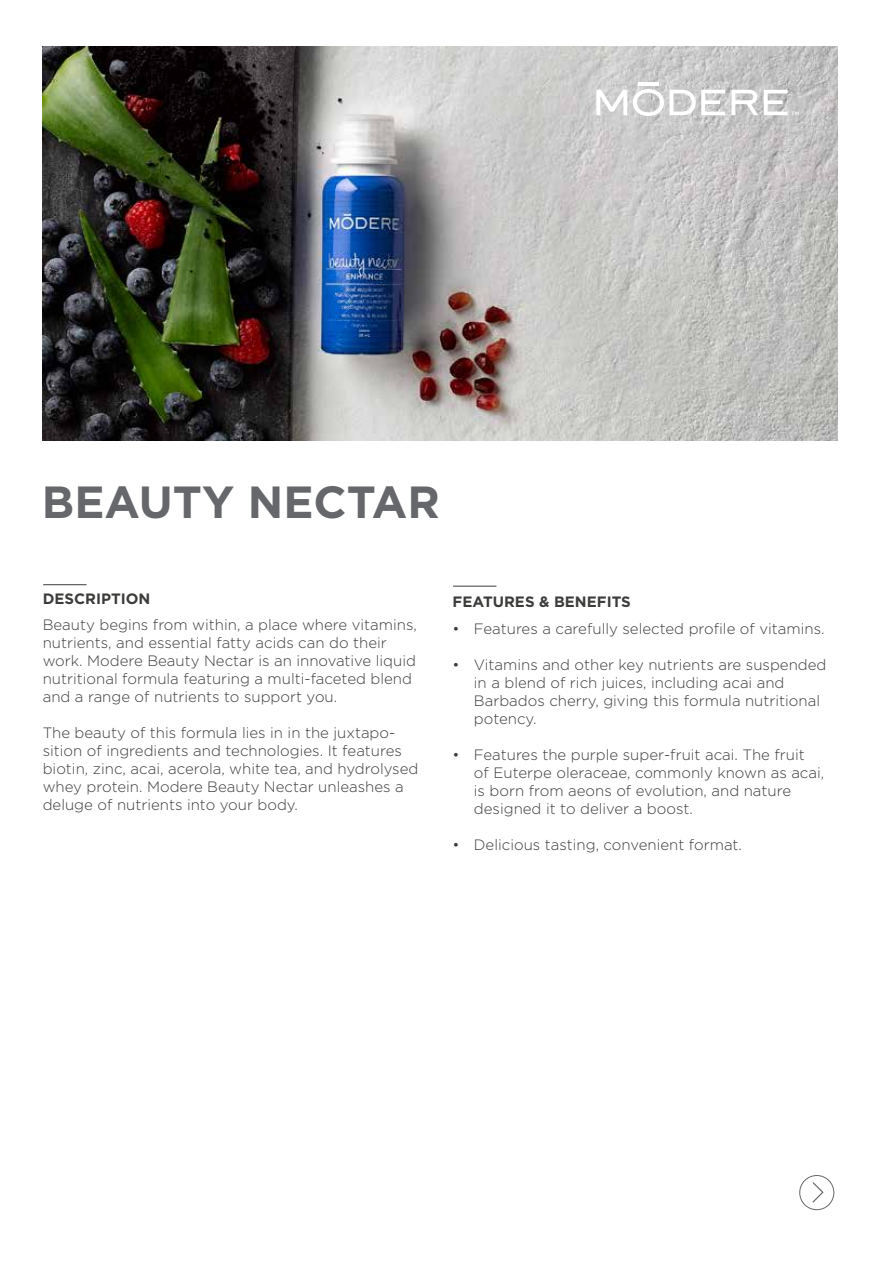
<style>
.page{position:relative;width:893px;height:1263px;background:#fff}
.page>*{position:absolute;margin:0;border:0;box-sizing:border-box;transform-origin:0 0}
.t1{font:700 45px "Gotham";color:#66676a}
.t2{font:300 15px/18px "Gotham";color:#3c3c3b}
.t3{font:700 15px "Gotham";color:#3c3c3b}
</style>
<div class="page">
<img style="left:43px;top:47px;width:795px;height:393px">
<svg style="left:731px;top:90px;width:27px;height:25px"></svg>
<svg style="left:633px;top:89px;width:92px;height:27px"></svg>
<hr style="left:638px;top:82px;width:21px;height:3px;background:#fff">
<svg style="left:596px;top:90px;width:31px;height:25px"></svg>
<svg style="left:764px;top:90px;width:35px;height:25px"></svg>
<hr style="left:43px;top:584px;width:44px;height:1px;background:#3c3c3b">
<svg style="left:812px;top:1182px;width:12px;height:21px"></svg>
<div style="left:799px;top:1175px;width:35px;height:35px;border:1px solid #66676a;border-radius:50%"></div>
<hr style="left:453px;top:586px;width:43px;height:1px;background:#3c3c3b">
<h1 class="t1" style="left:42px;top:476px;width:400px">BEAUTY NECTAR</h1>
<p class="t3" style="left:43px;top:589px;width:109px">DESCRIPTION</p>
<p class="t2" style="left:43px;top:615px;width:376px">Beauty begins from within, a place where vitamins, nutrients, and essential fatty acids can do their work. Modere Beauty Nectar is an innovative liquid nutritional formula featuring a multi-faceted blend and a range of nutrients to support you.</p>
<p class="t2" style="left:43px;top:723px;width:377px">The beauty of this formula lies in in the juxtapo&shy;sition of ingredients and technologies. It features biotin, zinc, acai, acerola, white tea, and hydrolysed whey protein. Modere Beauty Nectar unleashes a deluge of nutrients into your body.</p>
<p class="t3" style="left:453px;top:593px;width:180px">FEATURES &amp; BENEFITS</p>
<p class="t2" style="left:453px;top:619px;width:373px">• Features a carefully selected profile of vitamins.</p>
<p class="t2" style="left:474px;top:655px;width:354px;text-indent:-21px">• Vitamins and other key nutrients are suspended in a blend of rich juices, including acai and Barbados cherry, giving this formula nutritional potency.</p>
<p class="t2" style="left:474px;top:745px;width:352px;text-indent:-21px">• Features the purple super-fruit acai. The fruit<br>of Euterpe oleraceae, commonly known as acai, is born from aeons of evolution, and nature designed it to deliver a boost.</p>
<p class="t2" style="left:453px;top:835px;width:291px">• Delicious tasting, convenient format.</p>
</div>
